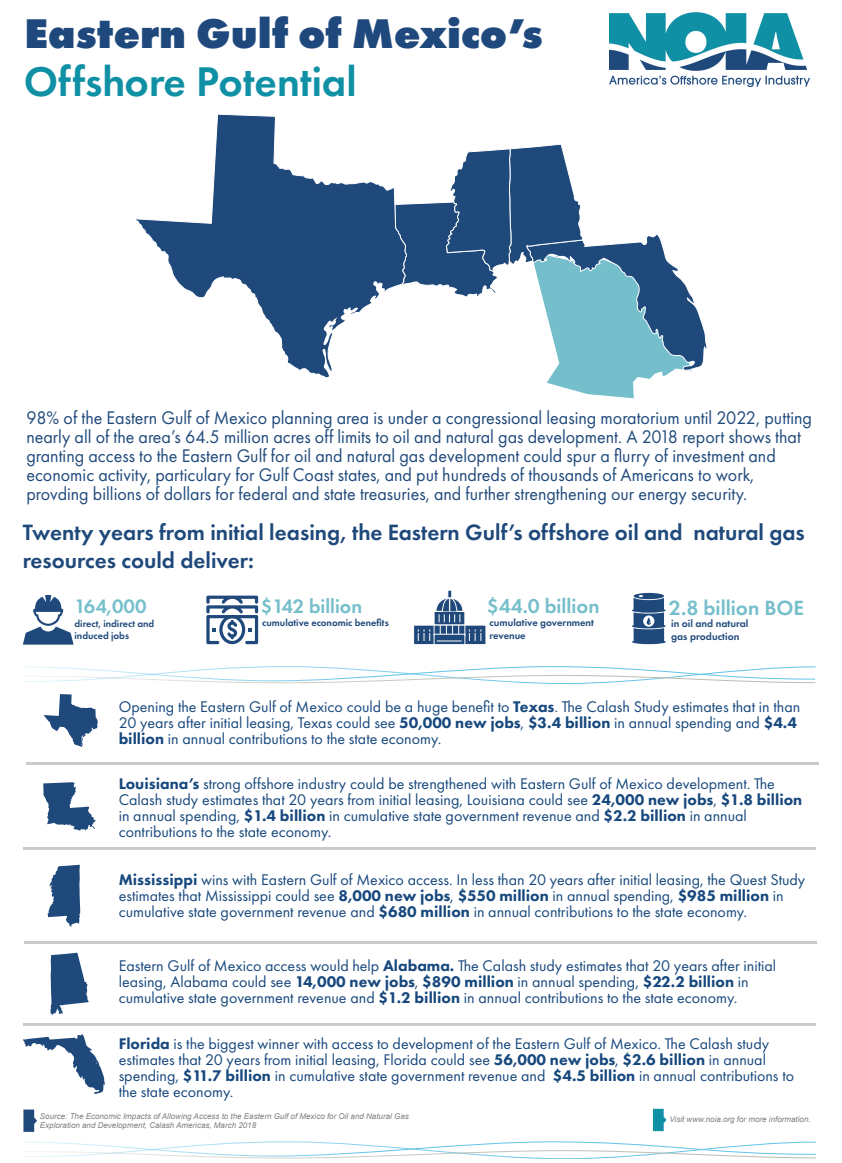
<style>
.page{position:relative;width:842px;height:1163px;background:#fff}
.page>*{position:absolute;margin:0;border:0;box-sizing:border-box;transform-origin:0 0}
.t1{font:800 43px "Futura PT";color:#1f497c}
.t2{font:600 43px "Futura PT";color:#0f90a5}
.t3{font:600 23px/27.6px "Futura PT";color:#1f497b}
.t4{font:600 21.3px "Futura PT";color:rgb(16 144 165/.58)}
.t5{font:600 20.9px "Futura PT";color:rgb(16 144 165/.58)}
.t6{font:600 20.3px "Futura PT";color:rgb(16 144 165/.58)}
.t7{font:600 20.2px "Futura PT";color:rgb(16 144 165/.58)}
.t8{font:18.9px/19px "Futura PT";color:#1f497b;scale:.95 1}
.t9{font:16px/16px "Futura PT";color:#17487d}
.t10{font:600 10.7px/12.8px "Futura PT";color:#1f497b}
.t11{font:600 10.5px/12.6px "Futura PT";color:#1f497b}
.t12{font:600 10.1px/12.1px "Futura PT";color:#1f497b}
.t13{font:italic 8px/9.6px "Arial";color:#808080}
.s1{font-weight:800}
</style>
<div class="page">
<img style="left:610px;top:12px;width:200px;height:75px">
<svg style="left:23px;top:666px;width:792px;height:17px"></svg>
<svg style="left:23px;top:595px;width:51px;height:49px"></svg>
<svg style="left:206px;top:595px;width:52px;height:49px"></svg>
<svg style="left:414px;top:625px;width:72px;height:20px"></svg>
<svg style="left:434px;top:641px;width:31px;height:4px"></svg>
<svg style="left:418px;top:590px;width:63px;height:51px"></svg>
<svg style="left:632px;top:592px;width:34px;height:52px;background:#517298"></svg>
<svg style="left:43px;top:694px;width:55px;height:52px"></svg>
<hr style="left:23px;top:847px;width:792px;height:2px;background:#cacccc">
<hr style="left:24px;top:941px;width:792px;height:2px;background:#cacccc">
<hr style="left:23px;top:1023px;width:792px;height:2px;background:#cacccc">
<svg style="left:43px;top:782px;width:53px;height:49px"></svg>
<svg style="left:47px;top:864px;width:33px;height:63px"></svg>
<svg style="left:50px;top:952px;width:39px;height:62px"></svg>
<svg style="left:23px;top:1034px;width:82px;height:60px"></svg>
<hr style="left:26px;top:762px;width:792px;height:2px;background:#cacccc">
<svg style="left:23px;top:1141px;width:793px;height:17px"></svg>
<svg style="left:23px;top:1109px;width:14px;height:22px"></svg>
<svg style="left:653px;top:1108px;width:14px;height:22px"></svg>
<svg style="left:136px;top:114px;width:258px;height:264px"></svg>
<svg style="left:394px;top:144px;width:313px;height:254px"></svg>
<h1 class="t1" style="left:24px;top:6px;width:520px">Eastern Gulf of Mexico’s</h1>
<h1 class="t2" style="left:24px;top:55px;width:334px">Offshore Potential</h1>
<p class="t8" style="left:26px;top:408px;width:828px">98% of the Eastern Gulf of Mexico planning area is under a congressional leasing moratorium until 2022, putting nearly all of the area’s 64.5 million acres off limits to oil and natural gas development. A 2018 report shows that granting access to the Eastern Gulf for oil and natural gas development could spur a flurry of investment and economic activity, particulary for Gulf Coast states, and put hundreds of thousands of Americans to work, provding billions of dollars for federal and state treasuries, and further strengthening our energy security.</p>
<h2 class="t3" style="left:23px;top:518px;width:784px">Twenty years from initial leasing, the Eastern Gulf’s offshore oil and natural gas resources could deliver:</h2>
<p class="t7" style="left:74px;top:593px;width:74px">164,000</p>
<p class="t12" style="left:75px;top:617px;width:81px">direct, indirect and induced jobs</p>
<h3 class="t5" style="left:487px;top:592px;width:114px">$44.0 billion</h3>
<p class="t11" style="left:490px;top:616px;width:106px">cumulative government revenue</p>
<p class="t6" style="left:261px;top:593px;width:103px">$142 billion</p>
<p class="t12" style="left:262px;top:616px;width:128px">cumulative economic benefits</p>
<h3 class="t4" style="left:669px;top:594px;width:137px">2.8 billion BOE</h3>
<p class="t10" style="left:671px;top:617px;width:79px">in oil and natural gas production</p>
<p class="t9" style="left:119px;top:698px;width:683px">Opening the Eastern Gulf of Mexico could be a huge benefit to <span class="s1">Texas</span>. The Calash Study estimates that in than<br>20 years after initial leasing, Texas could see <span class="s1">50,000 new jobs</span>, <span class="s1">$3.4 billion</span> in annual spending and <span class="s1">$4.4 billion</span> in annual contributions to the state economy.</p>
<p class="t9" style="left:119px;top:775px;width:685px"><span class="s1">Louisiana’s</span> strong offshore industry could be strengthened with Eastern Gulf of Mexico development. The Calash study estimates that 20 years from initial leasing, Louisiana could see <span class="s1">24,000 new jobs</span>, <span class="s1">$1.8 billion </span>in annual spending, <span class="s1">$1.4 billion</span> in cumulative state government revenue and <span class="s1">$2.2 billion</span> in annual contributions to the state economy.</p>
<p class="t9" style="left:119px;top:871px;width:688px"><span class="s1">Mississippi</span> wins with Eastern Gulf of Mexico access. In less than 20 years after initial leasing, the Quest Study estimates that Mississippi could see <span class="s1">8,000 new jobs</span>, <span class="s1">$550 million</span> in annual spending, <span class="s1">$985 million</span> in cumulative state government revenue and <span class="s1">$680 million</span> in annual contributions to the state economy.</p>
<p class="t9" style="left:119px;top:957px;width:659px">Eastern Gulf of Mexico access would help <span class="s1">Alabama.</span> The Calash study estimates that 20 years after initial leasing, Alabama could see <span class="s1">14,000 new jobs</span>, <span class="s1">$890 million</span> in annual spending, <span class="s1">$22.2 billion</span> in cumulative state government revenue and <span class="s1">$1.2 billion</span> in annual contributions to the state economy.</p>
<p class="t9" style="left:119px;top:1034px;width:677px"><span class="s1">Florida</span> is the biggest winner with access to development of the Eastern Gulf of Mexico. The Calash study estimates that 20 years from initial leasing, Florida could see <span class="s1">56,000 new jobs</span>, <span class="s1">$2.6 billion</span> in annual spending, <span class="s1">$11.7 billion</span> in cumulative state government revenue and <span class="s1">$4.5 billion</span> in annual contributions to the state economy.</p>
<p class="t13" style="left:40px;top:1110px;width:370px">Source: The Economic Impacts of Allowing Access to the Eastern Gulf of Mexico for Oil and Natural Gas<br>Exploration and Development, Calash Americas, March 2018</p>
<p class="t13" style="left:669px;top:1114px;width:143px">Visit www.noia.org for more information.</p>
</div>
